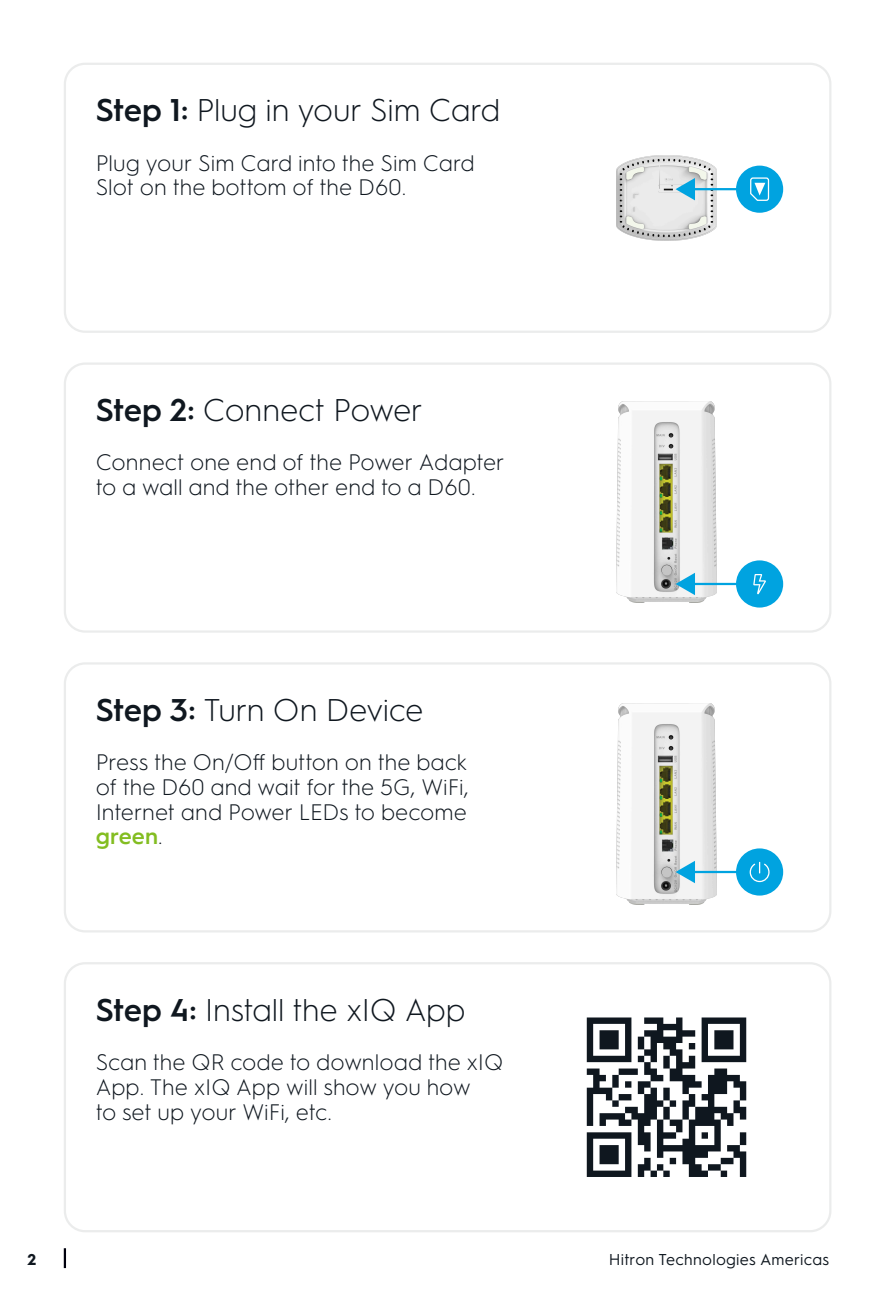
<style>
.page{position:relative;width:893px;height:1295px;background:#fff}
.page>*{position:absolute;margin:0;border:0;box-sizing:border-box;transform-origin:0 0}
.t1{font:300 31.5px "Hurme Geometric Sans 1";letter-spacing:-.01em;color:#0f171f}
.t2{font:300 22.5px/24.8px "Hurme Geometric Sans 1";color:#0f171f}
.t3{font:15.75px "Hurme Geometric Sans 1";letter-spacing:.015em;color:#0f171f}
.t4{font:700 15.75px "Hurme Geometric Sans 1";color:#0f171f}
.s1{font-weight:600}
.s2{font-weight:600;color:#83bd21}
</style>
<div class="page">
<hr style="left:64px;top:1248px;width:2px;height:20px;background:#00000d">
<img style="left:617px;top:401px;width:99px;height:201px">
<img style="left:617px;top:704px;width:99px;height:201px">
<hr style="left:692px;top:583px;width:81px;height:2px;background:#00a3e0">
<svg style="left:676px;top:573px;width:19px;height:22px"></svg>
<div style="left:737px;top:561px;width:45px;height:45px;background:#00a3e0;border-radius:50%"></div>
<div style="left:736px;top:560px;width:47px;height:47px;border:2px solid #00a3e0;border-radius:50%"></div>
<svg style="left:753px;top:574px;width:13px;height:20px"></svg>
<hr style="left:692px;top:871px;width:81px;height:2px;background:#00a3e0">
<svg style="left:676px;top:861px;width:19px;height:22px"></svg>
<div style="left:737px;top:849px;width:45px;height:45px;background:#00a3e0;border-radius:50%"></div>
<div style="left:736px;top:848px;width:47px;height:47px;border:2px solid #00a3e0;border-radius:50%"></div>
<svg style="left:750px;top:862px;width:20px;height:20px"></svg>
<div style="left:64px;top:63px;width:767px;height:270px;border:2px solid #ebecec;border-radius:20px"></div>
<div style="left:64px;top:362px;width:767px;height:271px;border:2px solid #ebecec;border-radius:20px"></div>
<div style="left:64px;top:662px;width:767px;height:270px;border:2px solid #ebecec;border-radius:20px"></div>
<div style="left:64px;top:962px;width:767px;height:270px;border:2px solid #ebecec;border-radius:20px"></div>
<svg style="left:587px;top:1017px;width:159px;height:160px"></svg>
<img style="left:617px;top:155px;width:99px;height:85px">
<hr style="left:692px;top:188px;width:81px;height:2px;background:#00a3e0">
<svg style="left:676px;top:178px;width:19px;height:22px"></svg>
<div style="left:737px;top:167px;width:45px;height:45px;background:#00a3e0;border-radius:50%"></div>
<div style="left:736px;top:166px;width:47px;height:47px;border:2px solid #00a3e0;border-radius:50%"></div>
<svg style="left:750px;top:177px;width:20px;height:24px"></svg>
<h1 class="t1" style="left:96px;top:89px;width:406px"><span class="s1">Step 1:</span> Plug in your Sim Card</h1>
<p class="t2" style="left:96px;top:149px;width:380px">Plug your Sim Card into the Sim Card<br>Slot on the bottom of the D60.</p>
<h1 class="t1" style="left:96px;top:388px;width:329px"><span class="s1">Step 2:</span> Connect Power</h1>
<p class="t2" style="left:96px;top:449px;width:410px">Connect one end of the Power Adapter to a wall and the other end to a D60.</p>
<p class="t4" style="left:27px;top:1248px;width:10px">2</p>
<h1 class="t1" style="left:96px;top:688px;width:329px"><span class="s1">Step 3:</span> Turn On Device</h1>
<p class="t2" style="left:96px;top:748px;width:375px;text-align:justify">Press the On/Off button on the back of the D60 and wait for the 5G, WiFi, Internet and Power LEDs to become <span class="s2">green</span>.</p>
<h1 class="t1" style="left:96px;top:988px;width:372px"><span class="s1">Step 4:</span> Install the xIQ App</h1>
<p class="t2" style="left:96px;top:1048px;width:409px">Scan the QR code to download the xIQ<br>App. The xIQ App will show you how<br>to set up your WiFi, etc.</p>
<p class="t3" style="left:609px;top:1248px;width:222px">Hitron Technologies Americas</p>
</div>
